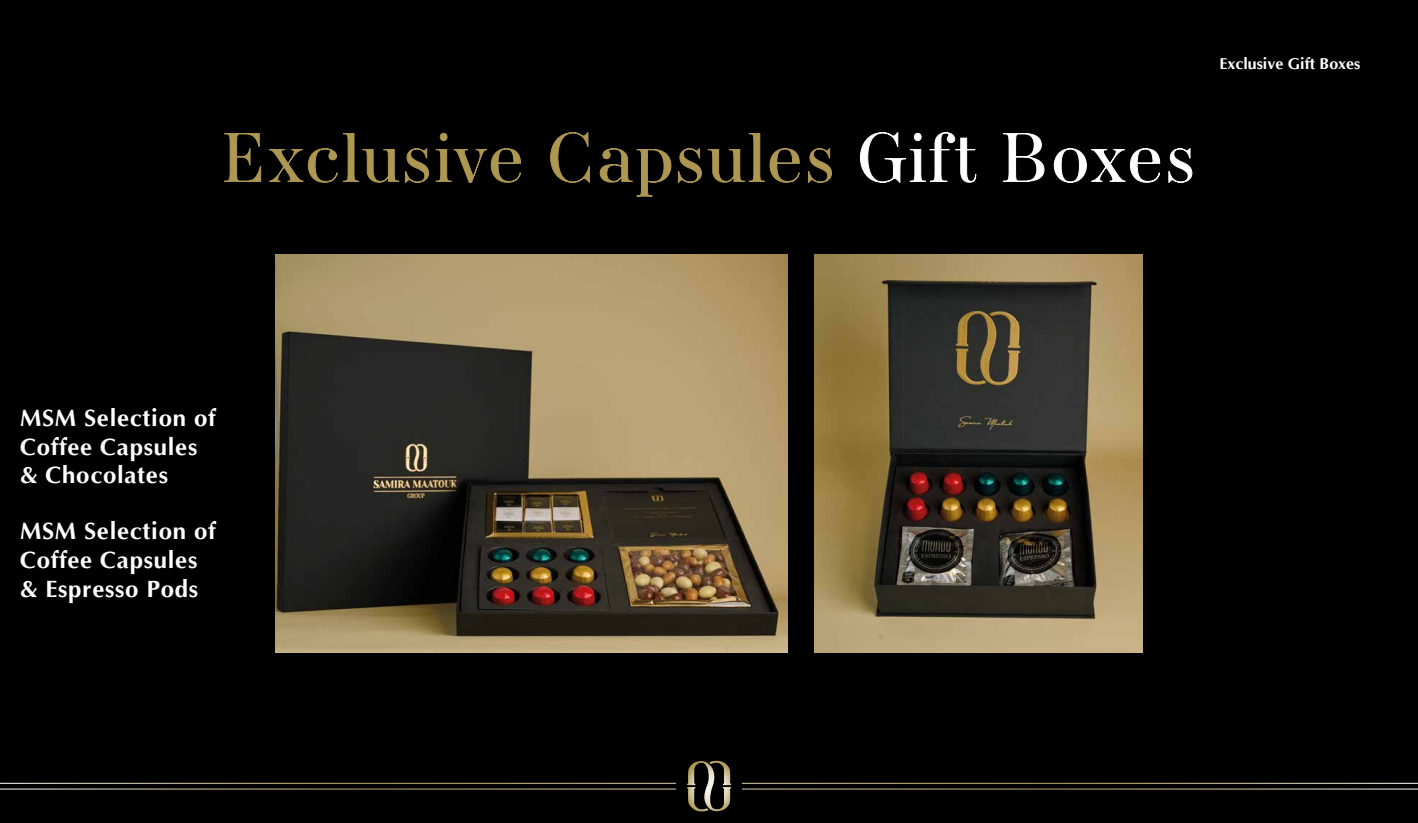
<style>
.page{position:relative;width:1418px;height:823px;background:#fff}
.page>*{position:absolute;margin:0;border:0;box-sizing:border-box;transform-origin:0 0}
.t1{font:300 70.9px "AW Conqueror Didot";letter-spacing:.03em;color:#ae9751}
.t2{font:700 24px/28.8px "Optima";letter-spacing:.03em;color:#fff}
.t3{font:700 16px "Optima";color:#fff}
.s1{color:#fff}
</style>
<div class="page">
<div style="left:0;top:0;width:1417px;height:822px;background:#000"></div>
<svg style="left:224px;top:133px;width:38px;height:49px"></svg>
<svg style="left:269px;top:133px;width:160px;height:50px"></svg>
<svg style="left:435px;top:132px;width:86px;height:51px"></svg>
<svg style="left:550px;top:132px;width:40px;height:51px"></svg>
<svg style="left:599px;top:133px;width:201px;height:64px"></svg>
<svg style="left:808px;top:148px;width:24px;height:35px"></svg>
<svg style="left:859px;top:132px;width:117px;height:51px"></svg>
<svg style="left:1003px;top:133px;width:41px;height:49px"></svg>
<svg style="left:1053px;top:148px;width:107px;height:35px"></svg>
<svg style="left:1168px;top:148px;width:24px;height:35px"></svg>
<img style="left:814px;top:254px;width:328px;height:397px">
<img style="left:275px;top:254px;width:512px;height:397px">
<svg style="left:687px;top:760px;width:44px;height:50px"></svg>
<hr style="left:742px;top:782px;width:675px;height:1px;background:#fff">
<hr style="left:742px;top:788px;width:675px;height:1px;background:#fff">
<hr style="left:0;top:782px;width:676px;height:1px;background:#fff">
<hr style="left:0;top:788px;width:676px;height:1px;background:#fff">
<h1 class="t1" style="left:222px;top:104px;width:974px">Exclusive Capsules <span class="s1">Gift Boxes</span></h1>
<p class="t3" style="left:1219px;top:55px;width:143px">Exclusive Gift Boxes</p>
<p class="t2" style="left:20px;top:403px;width:197px">MSM Selection of<br>Coffee Capsules &amp; Chocolates</p>
<p class="t2" style="left:20px;top:517px;width:197px">MSM Selection of<br>Coffee Capsules &amp; Espresso Pods</p>
</div>
